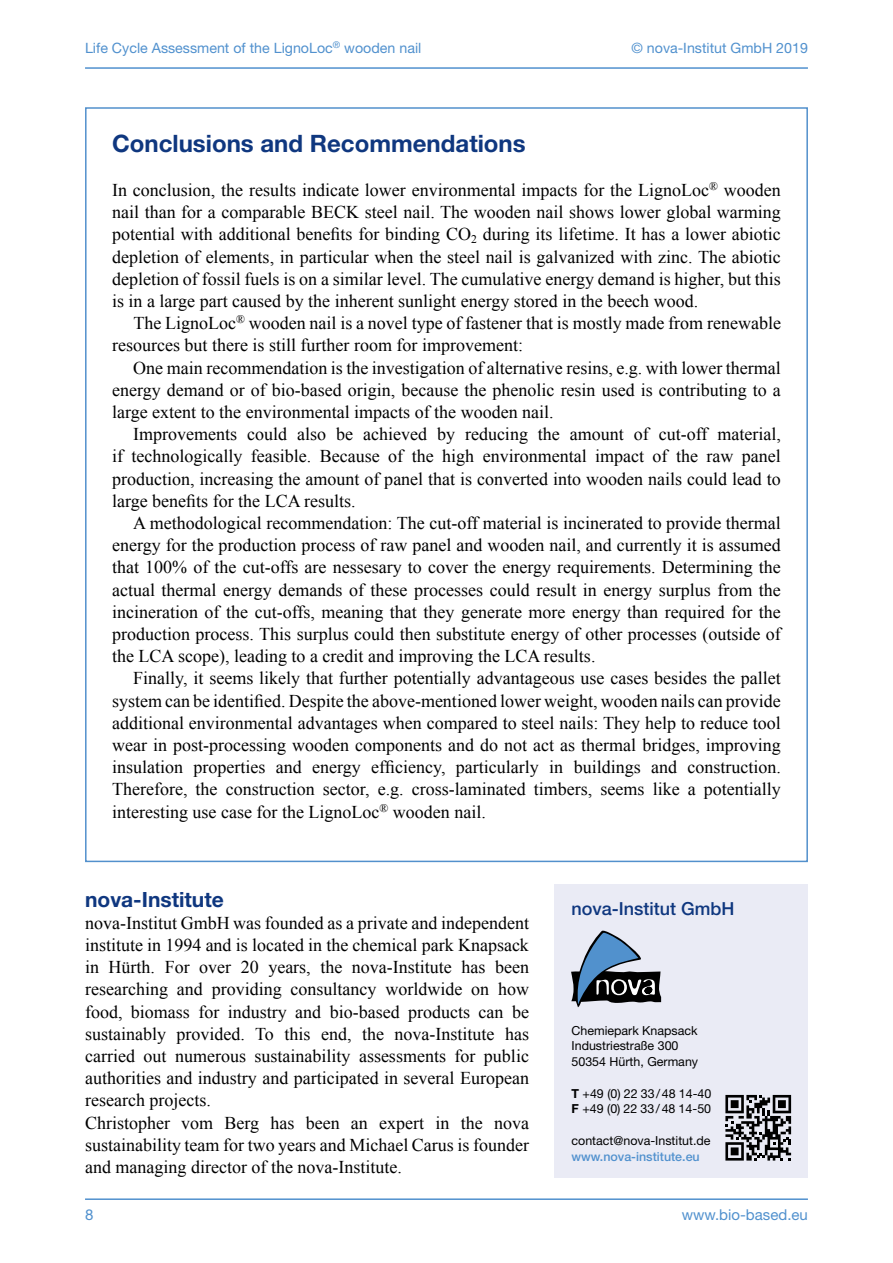
<style>
.page{position:relative;width:893px;height:1263px;background:#fff}
.page>*{position:absolute;margin:0;border:0;box-sizing:border-box;transform-origin:0 0}
.t1{font:700 24px "Helvetica Neue LT Pro";color:#0f377f}
.t2{font:700 21px "Helvetica Neue LT Pro";color:#0f377f}
.t3{font:18px/22.2px "Times New Roman";color:#000;text-align:justify}
.t4{font:500 18px "Helvetica Neue LT Pro";color:#0f377f}
.t5{font:15px "Helvetica Neue LT Pro";color:#5191ce}
.t6{font:14.25px "Helvetica Neue LT Pro";color:#5191ce}
.t7{font:12.45px/15.8px "Helvetica Neue LT Pro";color:#000}
.t8{font:500 12.45px "Helvetica Neue LT Pro";color:#5191ce}
.s1{font-weight:700}
</style>
<div class="page">
<hr style="left:85px;top:67px;width:723px;height:2px;background:#5191ce">
<hr style="left:85px;top:1198px;width:723px;height:2px;background:#5191ce">
<div style="left:554px;top:884px;width:254px;height:293px;background:#eaebf5"></div>
<svg style="left:571px;top:931px;width:90px;height:76px"></svg>
<svg style="left:725px;top:1095px;width:66px;height:65px"></svg>
<p class="t6" style="left:85px;top:39px;width:338px">Life Cycle Assessment of the LignoLoc<sup>®</sup> wooden nail</p>
<p class="t6" style="left:631px;top:39px;width:178px">© nova-Institut GmbH 2019</p>
<h1 class="t1" style="left:112px;top:128px;width:415px">Conclusions and Recommendations</h1>
<p class="t3" style="left:112px;top:179px;width:670px">In conclusion, the results indicate lower environmental impacts for the LignoLoc<sup>®</sup> wooden nail than for a comparable BECK steel nail. The wooden nail shows lower global warming potential with additional benefits for binding CO<sub>2</sub> during its lifetime. It has a lower abiotic depletion of elements, in particular when the steel nail is galvanized with zinc. The abiotic depletion of fossil fuels is on a similar level. The cumulative energy demand is higher, but this is in a large part caused by the inherent sunlight energy stored in the beech wood.</p>
<p class="t3" style="left:112px;top:312px;width:670px;text-indent:21px">The LignoLoc<sup>®</sup> wooden nail is a novel type of fastener that is mostly made from renewable resources but there is still further room for improvement:</p>
<p class="t3" style="left:112px;top:356px;width:670px;text-indent:21px">One main recommendation is the investigation of alternative resins, e.g. with lower thermal energy demand or of bio-based origin, because the phenolic resin used is contributing to a large extent to the environmental impacts of the wooden nail.</p>
<p class="t3" style="left:112px;top:423px;width:670px;text-indent:21px">Improvements could also be achieved by reducing the amount of cut-off material, if technologically feasible. Because of the high environmental impact of the raw panel production, increasing the amount of panel that is converted into wooden nails could lead to large benefits for the LCA results.</p>
<p class="t3" style="left:112px;top:512px;width:670px;text-indent:21px">A methodological recommendation: The cut-off material is incinerated to provide thermal energy for the production process of raw panel and wooden nail, and currently it is assumed that 100% of the cut-offs are nessesary to cover the energy requirements. Determining the actual thermal energy demands of these processes could result in energy surplus from the incineration of the cut-offs, meaning that they generate more energy than required for the production process. This surplus could then substitute energy of other processes (outside of the LCA scope), leading to a credit and improving the LCA results.</p>
<p class="t3" style="left:112px;top:667px;width:670px;text-indent:21px">Finally, it seems likely that further potentially advantageous use cases besides the pallet system can be identified. Despite the above-mentioned lower weight, wooden nails can provide additional environmental advantages when compared to steel nails: They help to reduce tool wear in post-processing wooden components and do not act as thermal bridges, improving insulation properties and energy efficiency, particularly in buildings and construction.<br>Therefore, the construction sector, e.g. cross-laminated timbers, seems like a potentially interesting use case for the LignoLoc<sup>®</sup> wooden nail.</p>
<p class="t2" style="left:85px;top:886px;width:140px">nova-Institute</p>
<p class="t3" style="left:85px;top:911px;width:445px;text-align:left">nova-Institut GmbH was founded as a private and independent institute in 1994 and is located in the chemical park Knapsack in Hürth. For over 20 years, the nova-Institute has been researching and providing consultancy worldwide on how food, biomass for industry and bio-based products can be sustainably provided. To this end, the nova-Institute has carried out numerous sustainability assessments for public authorities and industry and participated in several European research projects.<br>Christopher vom Berg has been an expert in the nova sustainability team for two years and Michael Carus is founder and managing director of the nova-Institute.</p>
<p class="t4" style="left:571px;top:898px;width:165px">nova-Institut GmbH</p>
<p class="t7" style="left:571px;top:1022px;width:128px">Chemiepark Knapsack<br>Industriestraße 300<br>50354 Hürth, Germany</p>
<p class="t7" style="left:571px;top:1085px;width:141px"><span class="s1">T</span> +49 (0) 22 33/48 14-40<br><span class="s1">F</span> +49 (0) 22 33/48 14-50</p>
<p class="t7" style="left:571px;top:1132px;width:141px">contact@nova-Institut.de</p>
<p class="t8" style="left:571px;top:1149px;width:130px">www.nova-institute.eu</p>
<p class="t5" style="left:85px;top:1206px;width:10px">8</p>
<p class="t5" style="left:682px;top:1206px;width:128px">www.bio-based.eu</p>
</div>
